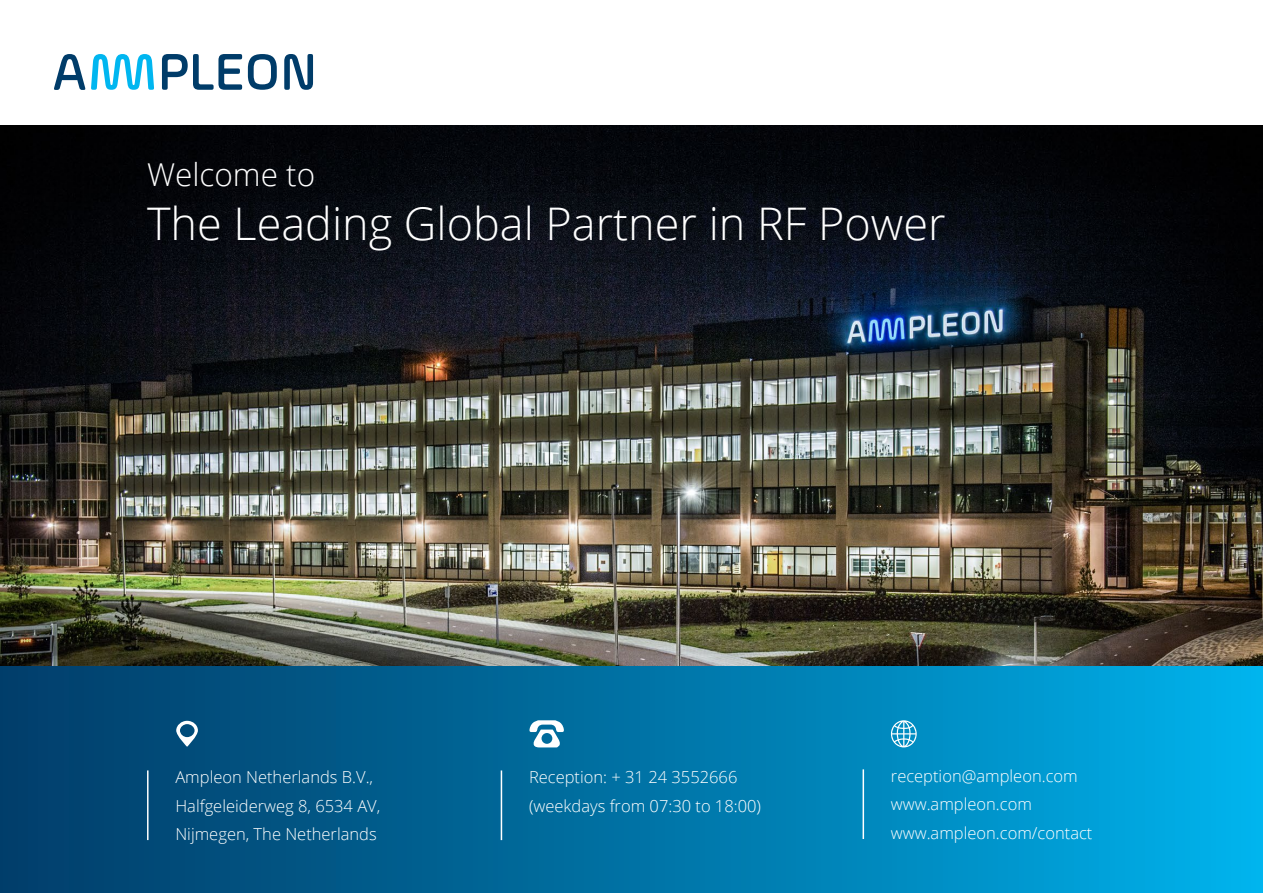
<style>
.page{position:relative;width:1263px;height:893px;background:#fff}
.page>*{position:absolute;margin:0;border:0;box-sizing:border-box;transform-origin:0 0}
.t1{font:300 45px "Open Sans";color:#fff}
.t2{font:300 31.5px "Open Sans";color:#fff}
.t3{font:300 16.5px/28.5px "Open Sans";color:#fff}
</style>
<div class="page">
<svg style="left:162px;top:54px;width:80px;height:36px"></svg>
<svg style="left:248px;top:54px;width:29px;height:36px"></svg>
<svg style="left:54px;top:54px;width:100px;height:36px"></svg>
<svg style="left:284px;top:54px;width:29px;height:36px"></svg>
<img style="left:0;top:126px;width:1263px;height:541px">
<div style="left:0;top:667px;width:1263px;height:226px;background:linear-gradient(to right,#013965,#00afe8)"></div>
<div style="left:175px;top:721px;width:24px;height:27px;background:#014c7a"></div>
<svg style="left:176px;top:721px;width:22px;height:26px"></svg>
<hr style="left:147px;top:770px;width:2px;height:70px;background:#fff">
<svg style="left:529px;top:720px;width:35px;height:27px"></svg>
<hr style="left:501px;top:770px;width:1px;height:70px;background:#fff">
<svg style="left:891px;top:720px;width:26px;height:27px"></svg>
<hr style="left:862px;top:769px;width:2px;height:70px;background:#fff">
<p class="t2" style="left:147px;top:153px;width:170px">Welcome to</p>
<p class="t1" style="left:147px;top:193px;width:800px">The Leading Global Partner in RF Power</p>
<p class="t3" style="left:175px;top:762px;width:206px">Ampleon Netherlands B.V.,<br>Halfgeleiderweg 8, 6534 AV,<br>Nijmegen, The Netherlands</p>
<p class="t3" style="left:529px;top:762px;width:210px">Reception: + 31 24 3552666</p>
<p class="t3" style="left:529px;top:791px;width:234px">(weekdays from 07:30 to 18:00)</p>
<p class="t3" style="left:891px;top:761px;width:188px">reception@ampleon.com</p>
<p class="t3" style="left:891px;top:790px;width:143px">www.ampleon.com</p>
<p class="t3" style="left:891px;top:818px;width:203px">www.ampleon.com/contact</p>
</div>
